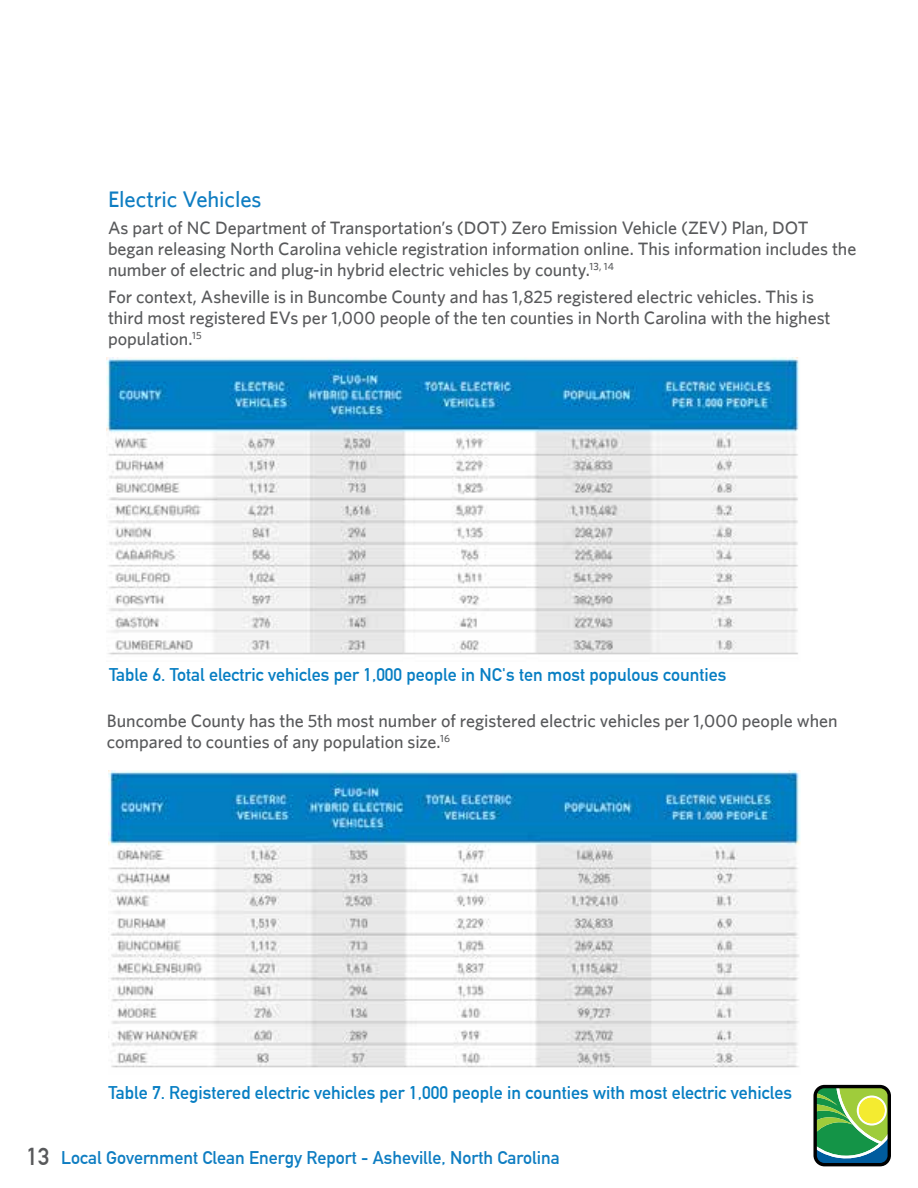
<style>
.page{position:relative;width:918px;height:1188px;background:#fff}
.page>*{position:absolute;margin:0;border:0;box-sizing:border-box;transform-origin:0 0}
.t1{font:500 22.5px "Whitney";letter-spacing:-.005em;color:#0e7dc2}
.t2{font:500 18px/21px "Whitney";letter-spacing:-.005em;color:#58595b}
.t3{font:700 18px "DIN Alternate";color:#077ec3}
.t4{font:700 18px "DIN Alternate";color:#0e7dc2}
.s1{font-size:24px;color:#58595b}
</style>
<div class="page">
<svg style="left:813px;top:1085px;width:78px;height:81px;background:#5f9956"></svg>
<img style="left:107px;top:357px;width:692px;height:298px">
<img style="left:109px;top:770px;width:691px;height:298px">
<p class="t1" style="left:108px;top:186px;width:155px">Electric Vehicles</p>
<p class="t2" style="left:108px;top:217px;width:750px">As part of NC Department of Transportation’s (DOT) Zero Emission Vehicle (ZEV) Plan, DOT began releasing North Carolina vehicle registration information online. This information includes the number of electric and plug-in hybrid electric vehicles by county.<sup>13,</sup> <sup>14</sup></p>
<p class="t2" style="left:108px;top:286px;width:724px">For context, Asheville is in Buncombe County and has 1,825 registered electric vehicles. This is third most registered EVs per 1,000 people of the ten counties in North Carolina with the highest population.<sup>15</sup></p>
<p class="t3" style="left:109px;top:661px;width:619px">Table 6. Total electric vehicles per 1,000 people in NC's ten most populous counties</p>
<p class="t2" style="left:107px;top:710px;width:732px">Buncombe County has the 5th most number of registered electric vehicles per 1,000 people when compared to counties of any population size.<sup>16</sup></p>
<p class="t3" style="left:109px;top:1079px;width:685px">Table 7. Registered electric vehicles per 1,000 people in counties with most electric vehicles</p>
<p class="t4" style="left:27px;top:1144px;width:535px"><span class="s1">13</span> Local Government Clean Energy Report - Asheville, North Carolina</p>
</div>
